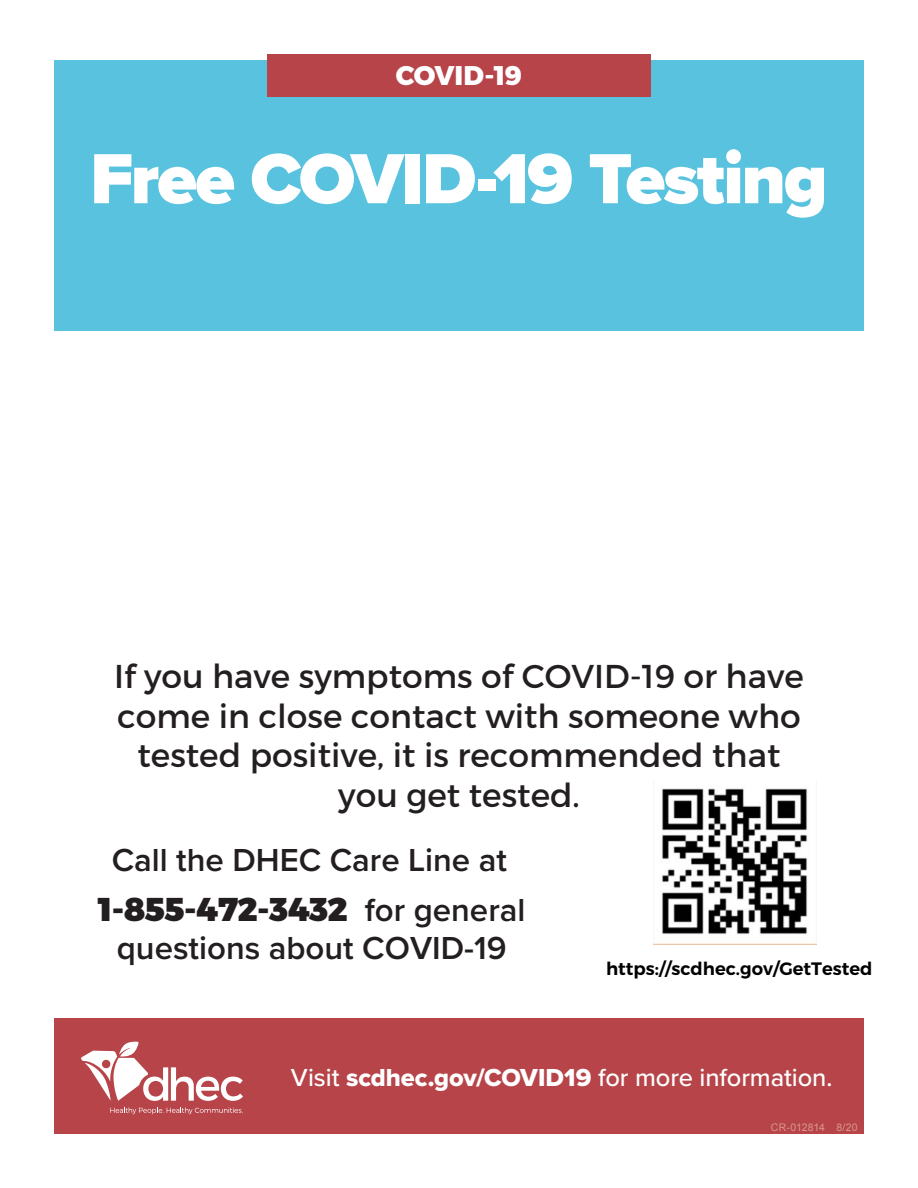
<style>
.page{position:relative;width:918px;height:1188px;background:#fff}
.page>*{position:absolute;margin:0;border:0;box-sizing:border-box;transform-origin:0 0}
.t1{font:900 73.5px "Proxima Nova";letter-spacing:-.03em;color:#fff}
.t2{font:33px/39.6px "Montserrat";color:#231f20;text-align:center}
.t3{font:600 33px/50.2px "Proxima Nova";color:#231f20;text-align:center}
.t4{font:800 27px "Montserrat";letter-spacing:-.01em;color:#fff}
.t5{font:500 25.5px "Proxima Nova";letter-spacing:-.005em;color:#fff}
.t6{font:600 18px "Montserrat";color:#000}
.t7{font:10.5px "Arial";letter-spacing:-.005em;color:#d8968f}
.s1{font-family:"Montserrat";font-weight:900}
.s2{font-family:"Proxima Nova Extrabld";font-weight:400}
</style>
<div class="page">
<div style="left:54px;top:61px;width:810px;height:270px;background:#59c3df"></div>
<div style="left:267px;top:54px;width:384px;height:43px;background:#b74449"></div>
<div style="left:54px;top:1018px;width:810px;height:116px;background:#b74449"></div>
<svg style="left:81px;top:1042px;width:162px;height:59px"></svg>
<svg style="left:110px;top:1107px;width:133px;height:7px"></svg>
<img style="left:654px;top:781px;width:163px;height:164px">
<p class="t4" style="left:396px;top:59px;width:128px">COVID-19</p>
<p class="t1" style="left:90px;top:124px;width:739px">Free COVID-19 Testing</p>
<p class="t2" style="left:114px;top:656px;width:691px">If you have symptoms of COVID-19 or have come in close contact with someone who tested positive, it is recommended that you get tested.</p>
<p class="t3" style="left:98px;top:834px;width:429px">Call the DHEC Care Line at<br><span class="s1">1-855-472-3432</span> for general</p>
<p class="t3" style="left:117px;top:922px;width:391px">questions about COVID-19</p>
<p class="t6" style="left:606px;top:957px;width:268px">https://scdhec.gov/GetTested</p>
<p class="t5" style="left:291px;top:1059px;width:543px">Visit <span class="s2">scdhec.gov/COVID19</span> for more information.</p>
<p class="t7" style="left:771px;top:1120px;width:88px">CR-012814 8/20</p>
</div>
